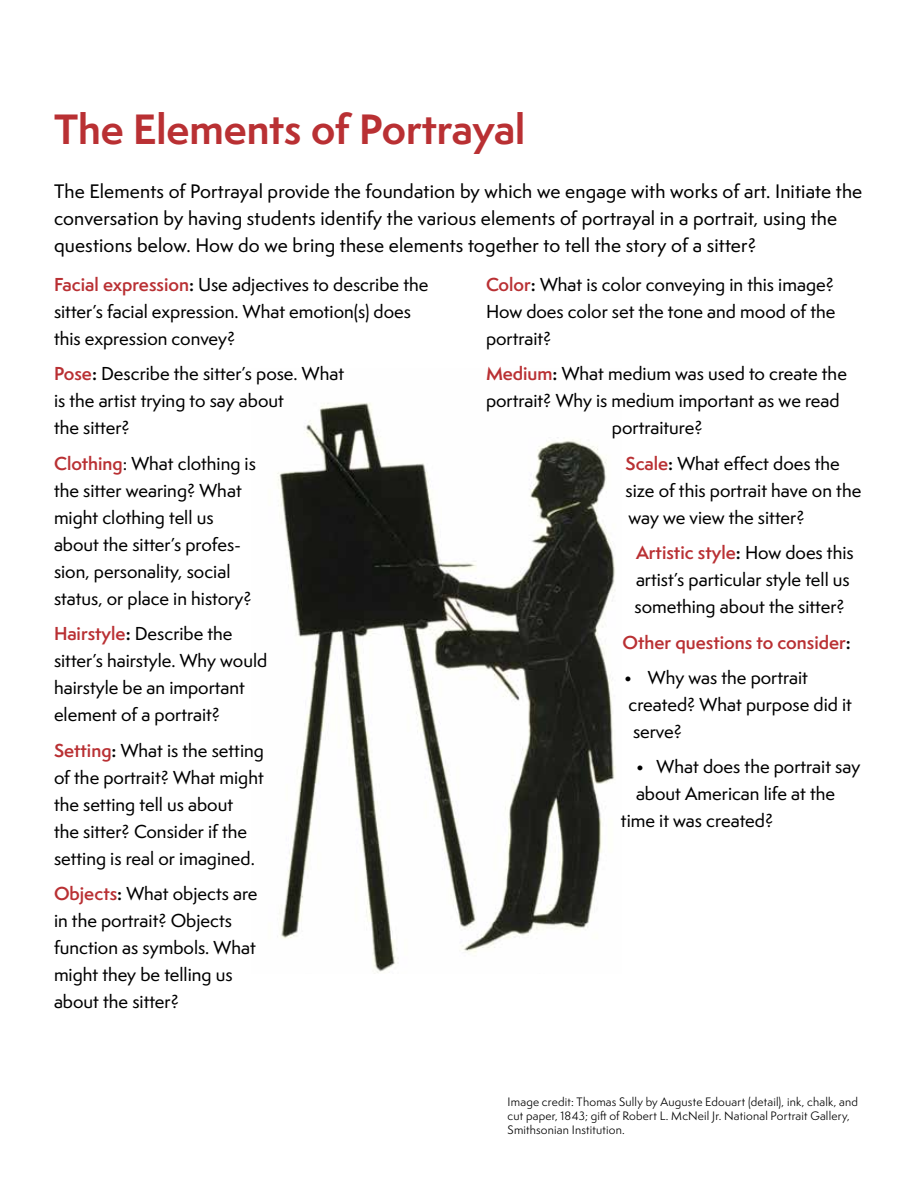
<style>
.page{position:relative;width:918px;height:1188px;background:#fff}
.page>*{position:absolute;margin:0;border:0;box-sizing:border-box;transform-origin:0 0}
.t1{font:700 39px "Semplicita Pro";color:#b93033}
.t2{font:500 18px/27px "Semplicita Pro";letter-spacing:.01em;color:#000}
.t3{font:500 17.25px/27px "Semplicita Pro";color:#000}
.t4{font:600 17.25px "Semplicita Pro";color:#b93033}
.t5{font:11.25px/14.2px "Semplicita Pro";letter-spacing:.015em;color:#000}
.s1{font-weight:600;color:#b93033}
.s2{font-weight:700}
.s3{font-weight:700;color:#000}
</style>
<div class="page">
<img style="left:277px;top:403px;width:339px;height:571px">
<h1 class="t1" style="left:54px;top:100px;width:473px">The Elements of Portrayal</h1>
<p class="t2" style="left:54px;top:178px;width:810px">The Elements of Portrayal provide the foundation by which we engage with works of art. Initiate the conversation by having students identify the various elements of portrayal in a portrait, using the questions below. How do we bring these elements together to tell the story of a sitter?</p>
<p class="t3" style="left:486px;top:271px;width:351px;text-align:justify"><span class="s1">Color</span><span class="s2">:</span> What is color conveying in this image?<br>How does color set the tone and mood of the portrait?</p>
<p class="t3" style="left:486px;top:360px;width:362px"><span class="s1">Medium</span><span class="s2">:</span> What medium was used to create the</p>
<p class="t3" style="left:486px;top:387px;width:355px">portrait? Why is medium important as we read</p>
<p class="t3" style="left:612px;top:414px;width:92px">portraiture?</p>
<p class="t3" style="left:626px;top:450px;width:237px"><span class="s1">Scale</span><span class="s2">:</span> What effect does the size of this portrait have on the way we view the sitter?</p>
<p class="t3" style="left:635px;top:539px;width:221px"><span class="s1">Artistic style</span><span class="s2">:</span> How does this artist’s particular style tell us something about the sitter?</p>
<p class="t4" style="left:622px;top:630px;width:230px">Other questions to consider<span class="s3">:</span></p>
<p class="t3" style="left:624px;top:664px;width:229px">• Why was the portrait created? What purpose did it serve?</p>
<p class="t3" style="left:636px;top:753px;width:226px">• What does the portrait say</p>
<p class="t3" style="left:636px;top:780px;width:201px">about American life at the</p>
<p class="t3" style="left:621px;top:807px;width:154px">time it was created?</p>
<p class="t3" style="left:54px;top:271px;width:376px"><span class="s1">Facial expression</span><span class="s2">:</span> Use adjectives to describe the sitter’s facial expression. What emotion(s) does this expression convey?</p>
<p class="t3" style="left:54px;top:360px;width:292px"><span class="s1">Pose</span><span class="s2">:</span> Describe the sitter’s pose. What is the artist trying to say about<br>the sitter?</p>
<p class="t3" style="left:54px;top:450px;width:203px"><span class="s1">Clothing</span>: What clothing is the sitter wearing? What might clothing tell us about the sitter’s profes&shy;sion, personality, social status, or place in history?</p>
<p class="t3" style="left:54px;top:620px;width:215px"><span class="s1">Hairstyle</span><span class="s2">:</span> Describe the sitter’s hairstyle. Why would hairstyle be an important element of a portrait?</p>
<p class="t3" style="left:54px;top:737px;width:211px"><span class="s1">Setting</span><span class="s2">:</span> What is the setting of the portrait? What might the setting tell us about<br>the sitter? Consider if the setting is real or imagined.</p>
<p class="t3" style="left:54px;top:880px;width:205px"><span class="s1">Objects</span><span class="s2">:</span> What objects are in the portrait? Objects function as symbols. What might they be telling us about the sitter?</p>
<p class="t5" style="left:508px;top:1094px;width:352px">Image credit: Thomas Sully by Auguste Edouart (detail), ink, chalk, and cut paper, 1843; gift of Robert L. McNeil Jr. National Portrait Gallery,<br>Smithsonian Institution.</p>
</div>
